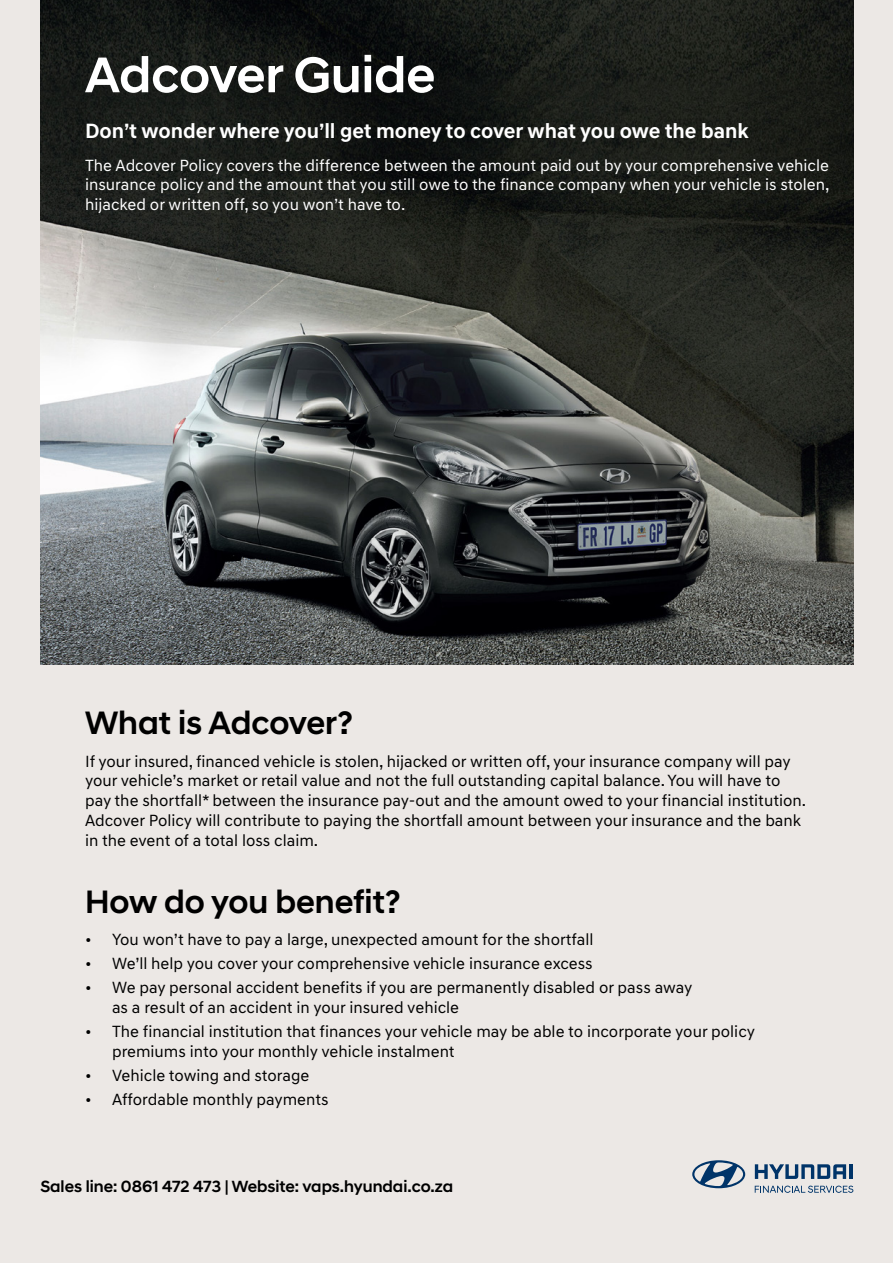
<style>
.page{position:relative;width:893px;height:1263px;background:#ece8e5}
.page>*{position:absolute;margin:0;border:0;box-sizing:border-box;transform-origin:0 0}
.t1{font:500 51px "Hyundai Sans Head";color:#fff}
.t2{font:500 33px "Hyundai Sans Head";color:#000}
.t3{font:700 21px "Hyundai Sans Text";color:#fff}
.t4{font:16.5px/19.8px "Hyundai Sans Text";color:#000}
.t5{font:16.5px/19.8px "Hyundai Sans Text";color:#fff;text-align:justify}
.t6{font:500 16.5px "Hyundai Sans Head";color:#000}
</style>
<div class="page">
<img style="left:40px;top:0;width:813px;height:665px">
<svg style="left:692px;top:1160px;width:53px;height:28px"></svg>
<svg style="left:755px;top:1164px;width:91px;height:15px"></svg>
<hr style="left:849px;top:1164px;width:4px;height:15px;background:#003469">
<svg style="left:755px;top:1185px;width:98px;height:8px"></svg>
<h1 class="t1" style="left:85px;top:44px;width:352px">Adcover Guide</h1>
<p class="t3" style="left:85px;top:118px;width:665px">Don’t wonder where you’ll get money to cover what you owe the bank</p>
<p class="t5" style="left:85px;top:155px;width:746px">The Adcover Policy covers the difference between the amount paid out by your comprehensive vehicle insurance policy and the amount that you still owe to the finance company when your vehicle is stolen, hijacked or written off, so you won’t have to.</p>
<h2 class="t2" style="left:85px;top:703px;width:269px">What is Adcover?</h2>
<p class="t4" style="left:85px;top:751px;width:723px">If your insured, financed vehicle is stolen, hijacked or written off, your insurance company will pay your vehicle’s market or retail value and not the full outstanding capital balance. You will have to pay the shortfall* between the insurance pay-out and the amount owed to your financial institution.<br>Adcover Policy will contribute to paying the shortfall amount between your insurance and the bank in the event of a total loss claim.</p>
<h2 class="t2" style="left:85px;top:882px;width:317px">How do you benefit?</h2>
<p class="t4" style="left:85px;top:930px;width:510px">• You won’t have to pay a large, unexpected amount for the shortfall</p>
<p class="t4" style="left:85px;top:954px;width:509px">• We’ll help you cover your comprehensive vehicle insurance excess</p>
<p class="t4" style="left:112px;top:978px;width:582px;text-indent:-27px">• We pay personal accident benefits if you are permanently disabled or pass away as a result of an accident in your insured vehicle</p>
<p class="t4" style="left:112px;top:1022px;width:644px;text-indent:-27px">• The financial institution that finances your vehicle may be able to incorporate your policy premiums into your monthly vehicle instalment</p>
<p class="t4" style="left:85px;top:1066px;width:226px">• Vehicle towing and storage</p>
<p class="t4" style="left:85px;top:1090px;width:245px">• Affordable monthly payments</p>
<p class="t6" style="left:40px;top:1176px;width:414px">Sales line: 0861 472 473 | Website: vaps.hyundai.co.za</p>
</div>
